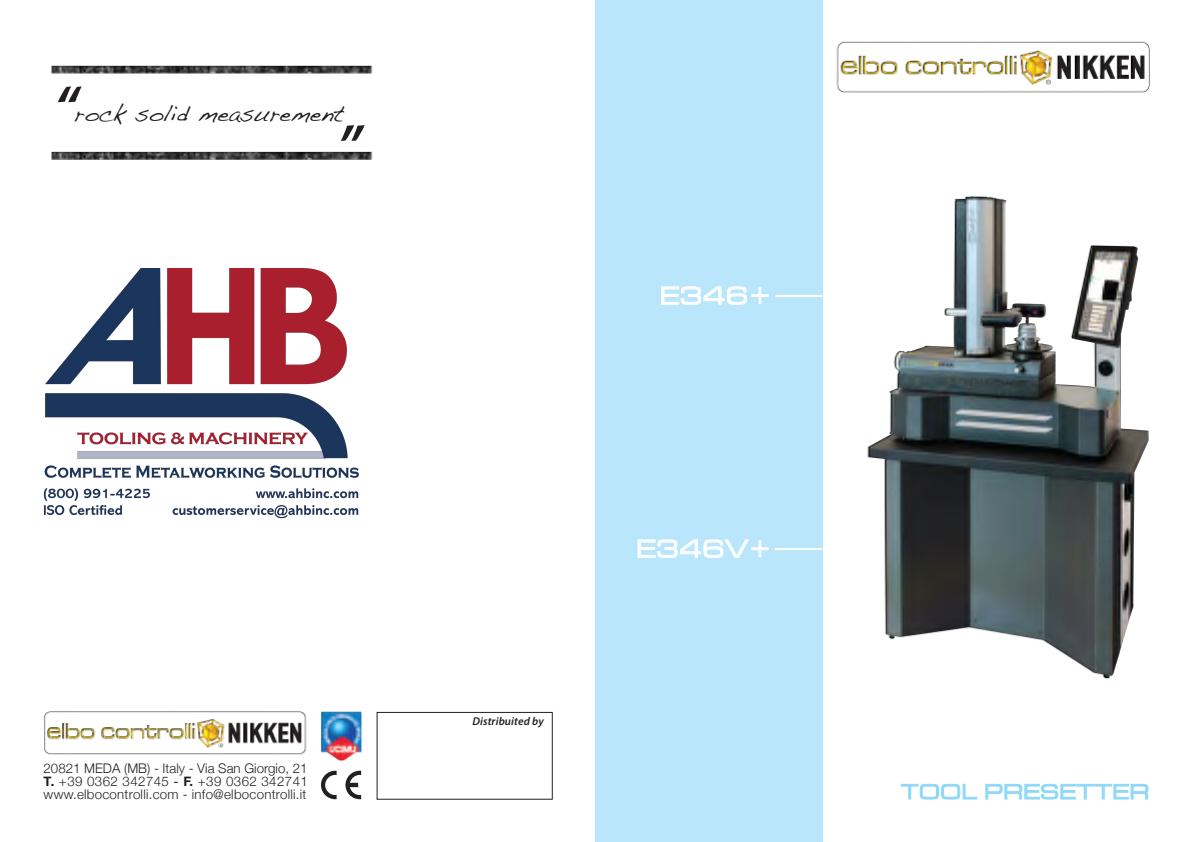
<style>
.page{position:relative;width:1191px;height:842px;background:#fff}
.page>*{position:absolute;margin:0;border:0;box-sizing:border-box;transform-origin:0 0}
.t1{font:italic 600 60px "Myriad Pro";color:#231f20}
.t2{font:26px "Microgramma D Medi Exte";letter-spacing:.05em;color:#fff}
.t3{font:23px "Handwriting Dakota";color:#231f20}
.t4{font:22px "Microgramma D Medi Exte";letter-spacing:.06em;color:#8ed8f8}
.t5{font:300 13.3px/13.3px "Helvetica Neue";letter-spacing:.02em;color:#231f20;text-align:justify}
.t6{font:italic 600 11.4px "Myriad Pro";letter-spacing:.01em;color:#231f20}
.s1{font-weight:700}
.s2{font-weight:400}
</style>
<div class="page">
<img style="left:43px;top:0;width:1107px;height:842px">
<img style="left:44px;top:268px;width:315px;height:250px">
<h1 class="t1" style="left:54px;top:69px;width:26px">“</h1>
<h3 class="t3" style="left:75px;top:99px;width:271px">rock solid measurement</h3>
<h1 class="t1" style="left:369px;top:158px;width:26px;rotate:-180deg">“</h1>
<p class="t5" style="left:44px;top:760px;width:266px">20821 MEDA (MB) - Italy - Via San Giorgio, 21<br><span class="s1">T.</span> +39 0362 342745 <span class="s2">-</span> <span class="s1">F.</span> +39 0362 342741 www.elbocontrolli.com - info@elbocontrolli.it</p>
<h2 class="t2" style="left:660px;top:279px;width:112px">E346+</h2>
<p class="t6" style="left:472px;top:714px;width:73px">Distribuited by</p>
<h2 class="t2" style="left:637px;top:532px;width:135px">E346V+</h2>
<h3 class="t4" style="left:901px;top:778px;width:249px">TOOL PRESETTER</h3>
</div>
